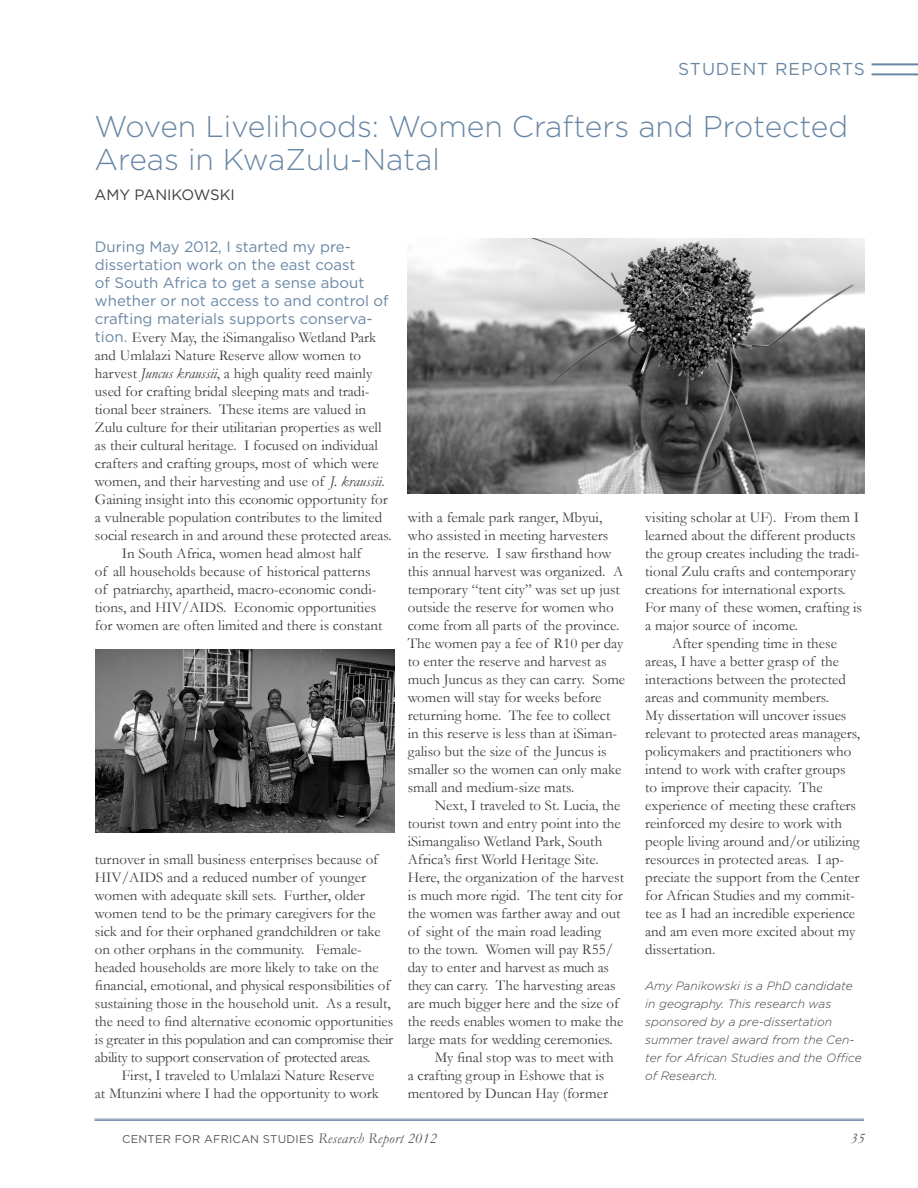
<style>
.page{position:relative;width:918px;height:1188px;background:#fff}
.page>*{position:absolute;margin:0;border:0;box-sizing:border-box;transform-origin:0 0}
.Large_Header{font:300 30px/33px "Gotham";color:#6987a5}
.t1{font:17.25px "Gotham";letter-spacing:.05em;color:#6987a5}
.t2{font:15px/18px "Garamond";color:#3e3e3f}
.t3{font:15px "Gotham";color:#3e3e3f}
.t4{font:italic 15px "Garamond";color:#57585a}
.t5{font:italic 300 12px/18px "Gotham";color:#3e3e3f}
.t6{font:11.25px "Gotham";letter-spacing:.02em;color:#57585a}
.s1{font-family:"Gotham";color:#6987a5}
.s2{font-style:italic}
.s3{font-family:"Garamond";font-style:italic;font-size:15px}
</style>
<div class="page">
<hr style="left:94px;top:1119px;width:770px;height:1px;background:#6987a5">
<hr style="left:94px;top:1120px;width:770px;height:1px;background:#6987a5">
<hr style="left:872px;top:73px;width:46px;height:2px;background:#6987a5">
<hr style="left:872px;top:63px;width:46px;height:2px;background:#6987a5">
<img style="left:408px;top:238px;width:456px;height:255px">
<img style="left:95px;top:649px;width:299px;height:184px">
<p class="t1" style="left:678px;top:60px;width:188px">STUDENT REPORTS</p>
<p class="Large_Header" style="left:94px;top:110px;width:755px">Woven Livelihoods: Women Crafters and Protected<br>Areas in KwaZulu-Natal</p>
<p class="t3" style="left:95px;top:186px;width:142px">AMY PANIKOWSKI</p>
<p class="t2" style="left:95px;top:238px;width:298px"><span class="s1">During May 2012, I started my pre&shy;dissertation work on the east coast<br>of South Africa to get a sense about whether or not access to and control of crafting materials supports conserva&shy;tion.</span> Every May, the iSimangaliso Wetland Park and Umlalazi Nature Reserve allow women to harvest <span class="s2">Juncus kraussii</span>, a high quality reed mainly used for crafting bridal sleeping mats and tradi&shy;tional beer strainers. These items are valued in Zulu culture for their utilitarian properties as well as their cultural heritage. I focused on individual crafters and crafting groups, most of which were women, and their harvesting and use of <span class="s2">J. kraussii</span>.<br>Gaining insight into this economic opportunity for a vulnerable population contributes to the limited social research in and around these protected areas.</p>
<p class="t2" style="left:95px;top:544px;width:289px;text-indent:27px">In South Africa, women head almost half<br>of all households because of historical patterns of patriarchy, apartheid, macro-economic condi&shy;tions, and HIV/AIDS. Economic opportunities for women are often limited and there is constant</p>
<p class="t2" style="left:95px;top:850px;width:300px">turnover in small business enterprises because of HIV/AIDS and a reduced number of younger women with adequate skill sets. Further, older women tend to be the primary caregivers for the sick and for their orphaned grandchildren or take on other orphans in the community. Female&shy;headed households are more likely to take on the financial, emotional, and physical responsibilities of sustaining those in the household unit. As a result, the need to find alternative economic opportunities is greater in this population and can compromise their ability to support conservation of protected areas.</p>
<p class="t2" style="left:95px;top:1066px;width:285px;text-align:right">First, I traveled to Umlalazi Nature Reserve<br>at Mtunzini where I had the opportunity to work</p>
<p class="t2" style="left:408px;top:508px;width:219px">with a female park ranger, Mbyui, who assisted in meeting harvesters<br>in the reserve. I saw firsthand how this annual harvest was organized. A temporary “tent city” was set up just outside the reserve for women who come from all parts of the province.<br>The women pay a fee of R10 per day to enter the reserve and harvest as much Juncus as they can carry. Some women will stay for weeks before returning home. The fee to collect in this reserve is less than at iSiman&shy;galiso but the size of the Juncus is smaller so the women can only make small and medium-size mats.</p>
<p class="t2" style="left:408px;top:796px;width:218px;text-indent:27px">Next, I traveled to St. Lucia, the tourist town and entry point into the iSimangaliso Wetland Park, South Africa’s first World Heritage Site.<br>Here, the organization of the harvest is much more rigid. The tent city for the women was farther away and out of sight of the main road leading<br>to the town. Women will pay R55/ day to enter and harvest as much as they can carry. The harvesting areas are much bigger here and the size of the reeds enables women to make the large mats for wedding ceremonies.</p>
<p class="t2" style="left:408px;top:1048px;width:208px;text-indent:27px">My final stop was to meet with a crafting group in Eshowe that is mentored by Duncan Hay (former</p>
<p class="t2" style="left:645px;top:508px;width:218px">visiting scholar at UF). From them I learned about the different products the group creates including the tradi&shy;tional Zulu crafts and contemporary creations for international exports.<br>For many of these women, crafting is a major source of income.</p>
<p class="t2" style="left:645px;top:634px;width:216px;text-indent:27px">After spending time in these areas, I have a better grasp of the interactions between the protected areas and community members.<br>My dissertation will uncover issues relevant to protected areas managers, policymakers and practitioners who intend to work with crafter groups to improve their capacity. The experience of meeting these crafters reinforced my desire to work with people living around and/or utilizing resources in protected areas. I ap&shy;preciate the support from the Center for African Studies and my commit&shy;tee as I had an incredible experience and am even more excited about my dissertation.</p>
<p class="t5" style="left:645px;top:977px;width:218px">Amy Panikowski is a PhD candidate in geography. This research was sponsored by a pre-dissertation summer travel award from the Cen&shy;ter for African Studies and the Office of Research.</p>
<p class="t6" style="left:122px;top:1133px;width:316px">CENTER FOR AFRICAN STUDIES <span class="s3">Research Report 2012</span></p>
<p class="t4" style="left:850px;top:1129px;width:16px">35</p>
</div>
